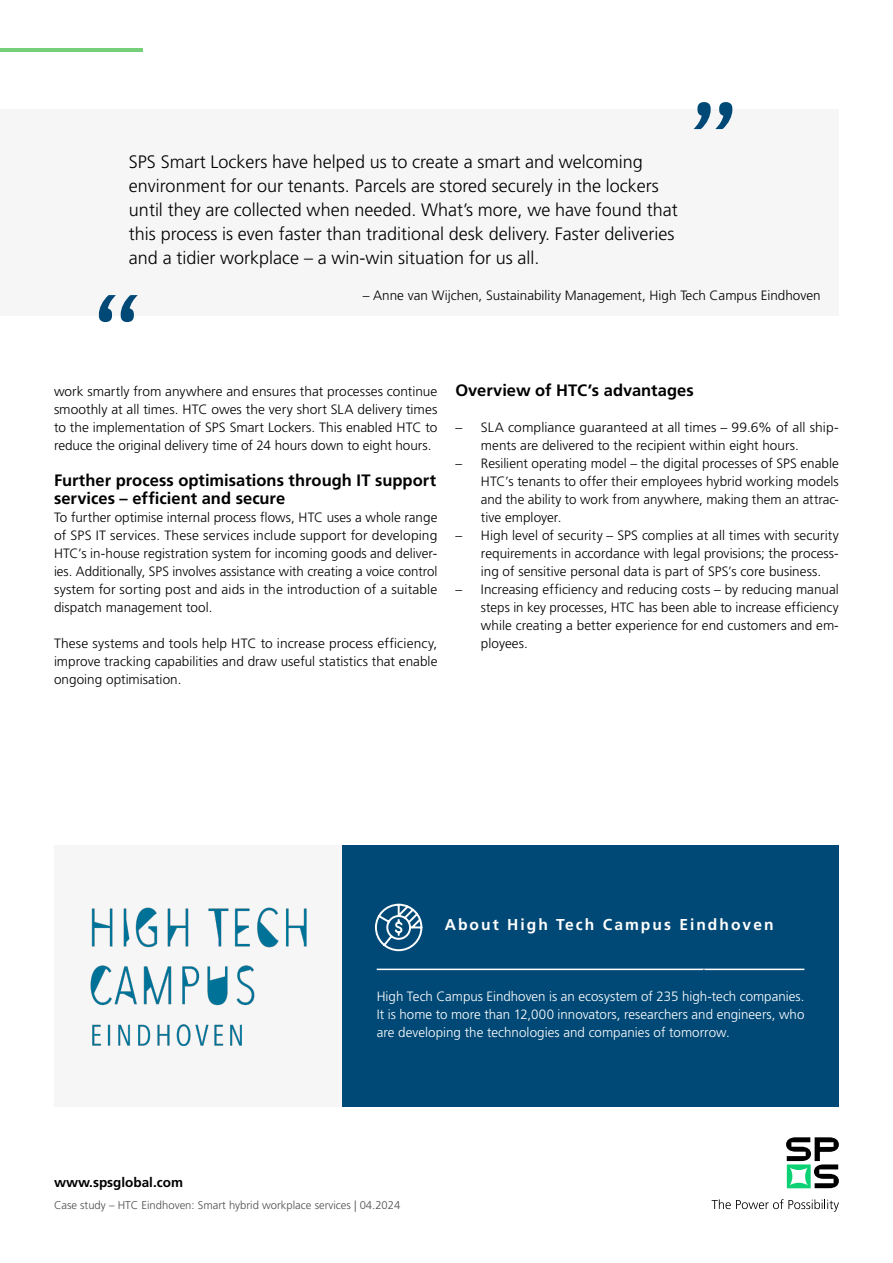
<style>
.page{position:relative;width:893px;height:1263px;background:#fff}
.page>*{position:absolute;margin:0;border:0;box-sizing:border-box;transform-origin:0 0}
.Client_quote{font:300 18px/24px "Frutiger LT Std";color:#000}
.Subheadline_bold_11_12pt{font:700 16.5px/18px "Frutiger LT Std";color:#000}
.Client___Headline{font:700 15.75px "Frutiger LT Std";letter-spacing:.13em;color:#fff}
.MT_Body_9_12pt_light{font:300 13.5px/18px "Frutiger LT Std";letter-spacing:.005em;color:#000;text-align:justify}
.Client_-_Text_White{font:300 13.5px/18px "Frutiger LT Std";letter-spacing:.005em;color:#fff;text-align:justify}
.Client_details{font:300 13.5px "Frutiger LT Std";color:#000}
.t1{font:700 13.5px "Frutiger LT Std";color:#000}
.Footer_Text_7_5_8pt_grey{font:300 11.25px "Frutiger LT Std";color:#4d4d4d}
</style>
<div class="page">
<hr style="left:0;top:48px;width:143px;height:4px;background:#76d07a">
<svg style="left:786px;top:1137px;width:53px;height:51px"></svg>
<svg style="left:712px;top:1199px;width:127px;height:13px"></svg>
<div style="left:54px;top:845px;width:289px;height:261px;background:#f6f6f6"></div>
<img style="left:90px;top:908px;width:216px;height:137px">
<div style="left:343px;top:845px;width:496px;height:261px;background:#004976"></div>
<hr style="left:377px;top:968px;width:427px;height:2px;background:#fff">
<svg style="left:375px;top:903px;width:48px;height:49px"></svg>
<div style="left:0;top:109px;width:839px;height:207px;background:#f6f6f6"></div>
<svg style="left:694px;top:102px;width:38px;height:27px"></svg>
<svg style="left:99px;top:295px;width:39px;height:27px"></svg>
<p class="Client_quote" style="left:129px;top:150px;width:550px">SPS Smart Lockers have helped us to create a smart and welcoming environment for our tenants. Parcels are stored securely in the lockers until they are collected when needed. What’s more, we have found that this process is even faster than traditional desk delivery. Faster deliveries and a tidier workplace – a win-win situation for us all.</p>
<p class="Client_details" style="left:363px;top:288px;width:459px">– Anne van Wijchen, Sustainability Management, High Tech Campus Eindhoven</p>
<p class="MT_Body_9_12pt_light" style="left:54px;top:383px;width:385px">work smartly from anywhere and ensures that processes continue smoothly at all times. HTC owes the very short SLA delivery times to the implementation of SPS Smart Lockers. This enabled HTC to reduce the original delivery time of 24 hours down to eight hours.</p>
<p class="Subheadline_bold_11_12pt" style="left:54px;top:471px;width:384px">Further process optimisations through IT support services – efficient and secure</p>
<p class="MT_Body_9_12pt_light" style="left:54px;top:509px;width:385px">To further optimise internal process flows, HTC uses a whole range of SPS IT services. These services include support for developing HTC’s in-house registration system for incoming goods and deliver&shy;ies. Additionally, SPS involves assistance with creating a voice control system for sorting post and aids in the introduction of a suitable dispatch management tool.</p>
<p class="MT_Body_9_12pt_light" style="left:54px;top:635px;width:385px">These systems and tools help HTC to increase process efficiency, improve tracking capabilities and draw useful statistics that enable ongoing optimisation.</p>
<p class="Subheadline_bold_11_12pt" style="left:455px;top:381px;width:240px">Overview of HTC’s advantages</p>
<p class="MT_Body_9_12pt_light" style="left:481px;top:419px;width:359px;text-indent:-26px">– SLA compliance guaranteed at all times – 99.6% of all ship&shy;ments are delivered to the recipient within eight hours.</p>
<p class="MT_Body_9_12pt_light" style="left:481px;top:455px;width:359px;text-indent:-26px">– Resilient operating model – the digital processes of SPS enable HTC’s tenants to offer their employees hybrid working models and the ability to work from anywhere, making them an attrac&shy;tive employer.</p>
<p class="MT_Body_9_12pt_light" style="left:481px;top:527px;width:359px;text-indent:-26px">– High level of security – SPS complies at all times with security requirements in accordance with legal provisions; the process&shy;ing of sensitive personal data is part of SPS’s core business.</p>
<p class="MT_Body_9_12pt_light" style="left:481px;top:581px;width:359px;text-indent:-26px">– Increasing efficiency and reducing costs – by reducing manual steps in key processes, HTC has been able to increase efficiency while creating a better experience for end customers and em&shy;ployees.</p>
<p class="Client___Headline" style="left:445px;top:915px;width:330px">About High Tech Campus Eindhoven</p>
<p class="t1" style="left:54px;top:1175px;width:131px">www.spsglobal.com</p>
<p class="Client_-_Text_White" style="left:377px;top:987px;width:429px">High Tech Campus Eindhoven is an ecosystem of 235 high-tech companies.<br>It is home to more than 12,000 innovators, researchers and engineers, who are developing the technologies and companies of tomorrow.</p>
<p class="Footer_Text_7_5_8pt_grey" style="left:54px;top:1199px;width:348px">Case study – HTC Eindhoven: Smart hybrid workplace services | 04.2024</p>
</div>
